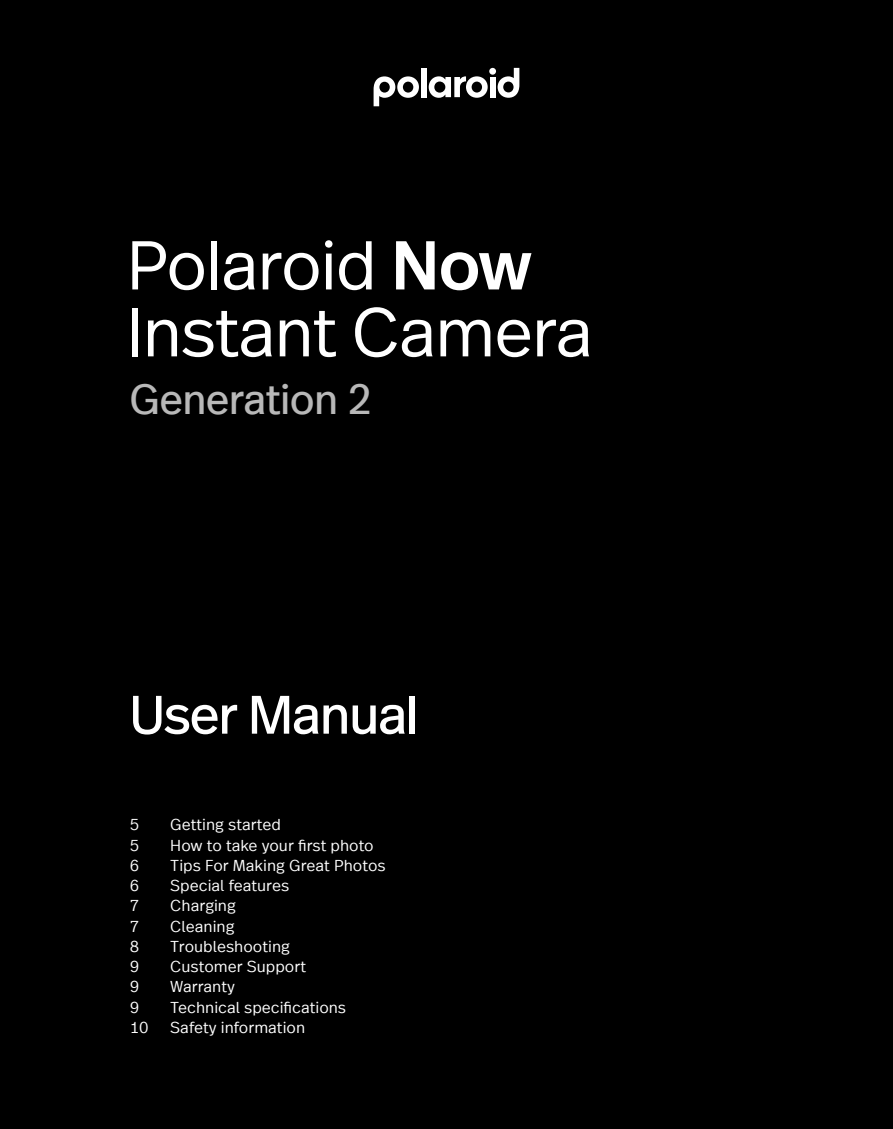
<style>
.page{position:relative;width:893px;height:1129px;background:#000}
.page>*{position:absolute;margin:0;border:0;box-sizing:border-box;transform-origin:0 0}
.t1{font:300 68.85px/66.8px "Real Head Offc";color:#fff}
.t2{font:54px "Real Head Offc";letter-spacing:-.015em;color:#fff}
.t3{font:42.07px "Real Head Offc";color:#b8b8b8}
.t4{font:300 15.75px "Real Text Offc";color:#fff}
.s1{font-weight:500}
</style>
<div class="page">
<div style="left:421px;top:68px;width:6px;height:29px;background:#fff"></div>
<div style="left:490px;top:77px;width:5px;height:20px;background:#fff"></div>
<div style="left:489px;top:68px;width:7px;height:7px;background:#fff;border-radius:50%"></div>
<svg style="left:429px;top:76px;width:59px;height:22px"></svg>
<svg style="left:374px;top:76px;width:45px;height:30px"></svg>
<svg style="left:498px;top:68px;width:21px;height:30px"></svg>
<h1 class="t1" style="left:127px;top:233px;width:467px">Polaroid <span class="s1">Now<br></span>Instant Camera</h1>
<h3 class="t3" style="left:130px;top:374px;width:244px">Generation 2</h3>
<h2 class="t2" style="left:130px;top:682px;width:290px">User Manual</h2>
<p class="t4" style="left:130px;top:815px;width:11px">5</p>
<p class="t4" style="left:170px;top:815px;width:112px">Getting started</p>
<p class="t4" style="left:130px;top:835px;width:11px">5</p>
<p class="t4" style="left:170px;top:835px;width:205px">How to take your first photo</p>
<p class="t4" style="left:130px;top:856px;width:11px">6</p>
<p class="t4" style="left:170px;top:856px;width:217px">Tips For Making Great Photos</p>
<p class="t4" style="left:130px;top:876px;width:11px">6</p>
<p class="t4" style="left:170px;top:876px;width:120px">Special features</p>
<p class="t4" style="left:130px;top:896px;width:11px">7</p>
<p class="t4" style="left:170px;top:896px;width:67px">Charging</p>
<p class="t4" style="left:130px;top:916px;width:11px">7</p>
<p class="t4" style="left:170px;top:916px;width:66px">Cleaning</p>
<p class="t4" style="left:130px;top:937px;width:11px">8</p>
<p class="t4" style="left:170px;top:937px;width:121px">Troubleshooting</p>
<p class="t4" style="left:130px;top:957px;width:11px">9</p>
<p class="t4" style="left:170px;top:957px;width:137px">Customer Support</p>
<p class="t4" style="left:130px;top:977px;width:11px">9</p>
<p class="t4" style="left:170px;top:977px;width:66px">Warranty</p>
<p class="t4" style="left:130px;top:997px;width:11px">9</p>
<p class="t4" style="left:170px;top:997px;width:177px">Technical specifications</p>
<p class="t4" style="left:130px;top:1018px;width:20px">10</p>
<p class="t4" style="left:170px;top:1018px;width:136px">Safety information</p>
</div>
